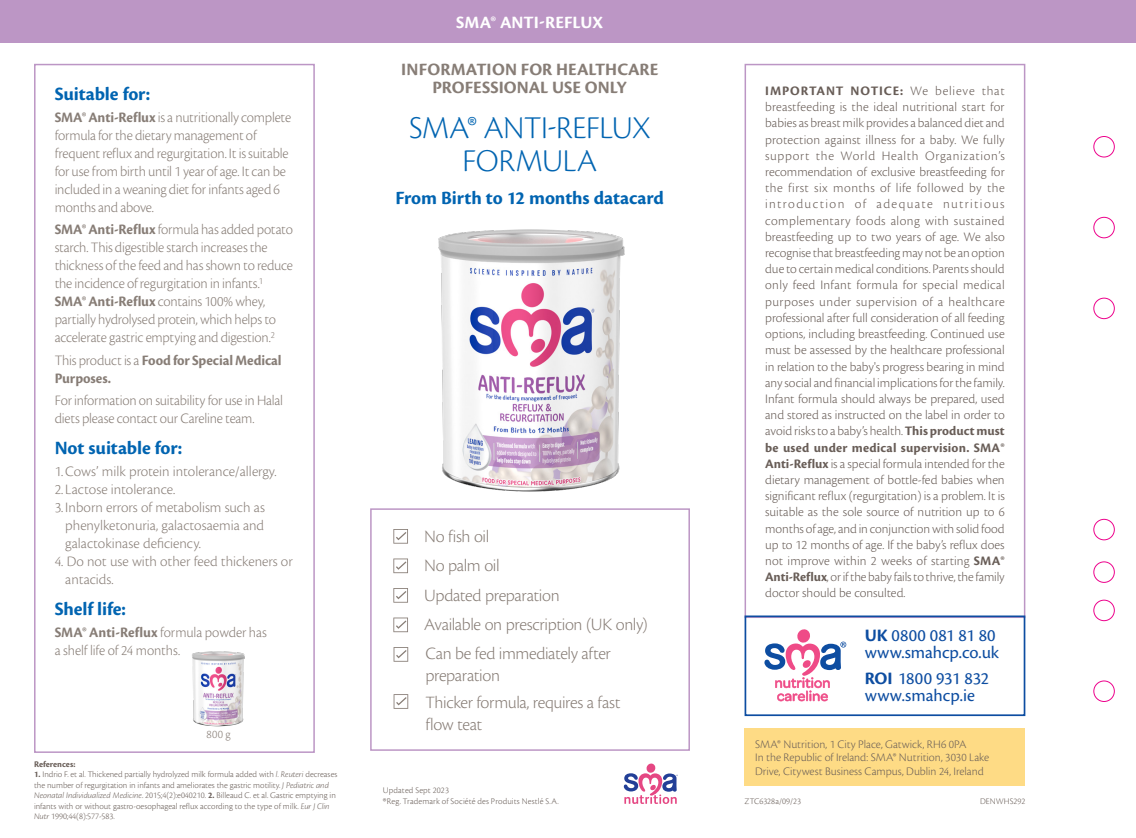
<style>
.page{position:relative;width:1136px;height:838px;background:#fff}
.page>*{position:absolute;margin:0;border:0;box-sizing:border-box;transform-origin:0 0}
.t1{font:300 33px/33px "Cronos Pro";letter-spacing:-.01em;color:#0164b1;text-align:center}
._1_0_Subtitles{font:700 19.5px "Cronos Pro";letter-spacing:-.005em;color:#0164b1}
.t2{font:18.15px/17px "Cronos Pro";color:#0d4da1}
.t3{font:300 18px/21.6px "Cronos Pro";letter-spacing:-.02em;color:#877d76}
.t4{font:700 18px "Cronos Pro";letter-spacing:.005em;color:#877d76}
.t5{font:700 18px "Cronos Pro";color:#fff}
.Body_copy{font:300 15px/18px "Cronos Pro";letter-spacing:-.01em;color:#877d76}
.Body_copy-2{font:700 15px/18px "Cronos Pro";letter-spacing:-.005em;color:#877d76}
.notice{font:300 13.5px/16.2px "Cronos Pro";letter-spacing:-.005em;color:#685d57;text-align:justify}
.t6{font:300 12px/13.5px "Cronos Pro";color:#685d57}
.t7{font:300 12px "Cronos Pro";color:#877d76}
.t8{font:300 9px/10.5px "Cronos Pro";color:#685d57}
.t9{font:700 9px "Cronos Pro";color:#685d57}
.s1{font-weight:700}
.s2{font-weight:300}
.s3{font-style:italic}
.s4{font-size:12px}
</style>
<div class="page">
<img style="left:438px;top:229px;width:187px;height:263px">
<img style="left:192px;top:651px;width:53px;height:76px">
<div style="left:34px;top:64px;width:281px;height:689px;border:2px solid #bc96c5"></div>
<div style="left:744px;top:728px;width:281px;height:57px;background:#fedb85"></div>
<div style="left:744px;top:64px;width:281px;height:554px;border:2px solid #bc96c5"></div>
<div style="left:0;top:0;width:1135px;height:43px;background:#bc96c5"></div>
<div style="left:744px;top:615px;width:281px;height:101px;border:2px solid #0d4da1"></div>
<svg style="left:764px;top:629px;width:82px;height:72px"></svg>
<svg style="left:623px;top:763px;width:54px;height:41px"></svg>
<div style="left:370px;top:508px;width:320px;height:243px;border:2px solid #bc96c5"></div>
<svg style="left:393px;top:529px;width:15px;height:14px"></svg>
<svg style="left:393px;top:558px;width:15px;height:15px"></svg>
<svg style="left:393px;top:588px;width:15px;height:14px"></svg>
<svg style="left:393px;top:617px;width:15px;height:15px"></svg>
<svg style="left:393px;top:647px;width:15px;height:14px"></svg>
<svg style="left:393px;top:694px;width:15px;height:15px"></svg>
<div style="left:1093px;top:136px;width:21px;height:21px;border:1px solid #ed028c;border-radius:50%"></div>
<div style="left:1093px;top:217px;width:21px;height:21px;border:1px solid #ed028c;border-radius:50%"></div>
<div style="left:1093px;top:298px;width:21px;height:21px;border:1px solid #ed028c;border-radius:50%"></div>
<div style="left:1093px;top:519px;width:21px;height:21px;border:1px solid #ed028c;border-radius:50%"></div>
<div style="left:1093px;top:561px;width:21px;height:22px;border:1px solid #ed028c;border-radius:50%"></div>
<div style="left:1093px;top:600px;width:21px;height:21px;border:1px solid #ed028c;border-radius:50%"></div>
<div style="left:1093px;top:680px;width:21px;height:22px;border:1px solid #ed028c;border-radius:50%"></div>
<p class="_1_0_Subtitles" style="left:55px;top:82px;width:97px">Suitable for:</p>
<p class="Body_copy" style="left:55px;top:108px;width:238px"><span class="s1">SMA® Anti-Reflux</span> is a nutritionally complete formula for the dietary management of frequent reflux and regurgitation. It is suitable for use from birth until 1 year of age. It can be included in a weaning diet for infants aged 6 months and above.</p>
<p class="Body_copy" style="left:55px;top:220px;width:240px"><span class="s1">SMA® Anti-Reflux</span> formula has added potato starch. This digestible starch increases the thickness of the feed and has shown to reduce the incidence of regurgitation in infants.<sup>1<br></sup><span class="s1">SMA® Anti-Reflux</span> contains 100% whey, partially hydrolysed protein, which helps to accelerate gastric emptying and digestion.<sup>2</sup></p>
<p class="Body_copy-2" style="left:55px;top:351px;width:228px"><span class="s2">This product is a</span> Food for Special Medical<br>Purposes.</p>
<p class="Body_copy" style="left:55px;top:391px;width:230px">For information on suitability for use in Halal diets please contact our Careline team.</p>
<p class="_1_0_Subtitles" style="left:55px;top:436px;width:129px">Not suitable for:</p>
<p class="Body_copy" style="left:55px;top:462px;width:223px">1.Cows’ milk protein intolerance/allergy.</p>
<p class="Body_copy" style="left:55px;top:480px;width:122px">2. Lactose intolerance.</p>
<p class="Body_copy" style="left:65px;top:498px;width:201px;text-align:justify;text-indent:-11px">3. Inborn errors of metabolism such as phenylketonuria, galactosaemia and galactokinase deficiency.</p>
<p class="Body_copy" style="left:55px;top:552px;width:240px">4. Do not use with other feed thickeners or</p>
<p class="Body_copy" style="left:65px;top:570px;width:50px">antacids.</p>
<p class="_1_0_Subtitles" style="left:55px;top:598px;width:73px">Shelf life:</p>
<p class="Body_copy" style="left:55px;top:623px;width:214px"><span class="s1">SMA® Anti-Reflux</span> formula powder has a shelf life of 24 months.</p>
<p class="t7" style="left:207px;top:727px;width:26px">800 g</p>
<p class="t9" style="left:34px;top:759px;width:43px">References:</p>
<p class="t8" style="left:34px;top:769px;width:305px"><span class="s1">1.</span> Indrio F. et al. Thickened partially hydrolyzed milk formula added with <span class="s3">l. Reuteri</span> decreases the number of regurgitation in infants and ameliorates the gastric motility. <span class="s3">J Pediatric and Neonatal Individualized Medicine</span>. 2015;4(2):e040210. <span class="s1">2.</span> Billeaud C. et al. Gastric emptying in infants with or without gastro-oesophageal reflux according to the type of milk. <span class="s3">Eur J Clin Nutr</span> 1990;44(8):577-583.</p>
<p class="t5" style="left:456px;top:12px;width:148px">SMA® ANTI-REFLUX</p>
<p class="t4" style="left:401px;top:59px;width:259px">INFORMATION FOR HEALTHCARE</p>
<p class="t4" style="left:432px;top:77px;width:196px">PROFESSIONAL USE ONLY</p>
<p class="t1" style="left:409px;top:112px;width:242px">SMA® ANTI-REFLUX<br>FORMULA</p>
<p class="_1_0_Subtitles" style="left:395px;top:186px;width:270px">From Birth to 12 months datacard</p>
<p class="t3" style="left:424px;top:525px;width:67px">No fish oil</p>
<p class="t3" style="left:424px;top:554px;width:77px">No palm oil</p>
<p class="t3" style="left:424px;top:584px;width:137px">Updated preparation</p>
<p class="t3" style="left:424px;top:613px;width:225px">Available on prescription (UK only)</p>
<p class="t3" style="left:425px;top:643px;width:187px">Can be fed immediately after preparation</p>
<p class="t3" style="left:425px;top:691px;width:197px">Thicker formula, requires a fast flow teat</p>
<p class="t8" style="left:383px;top:785px;width:177px">Updated Sept 2023<br><span class="s4">®</span>Reg. Trademark of Société des Produits Nestlé S.A.</p>
<p class="notice" style="left:765px;top:83px;width:241px"><span class="s1">IMPORTANT NOTICE:</span> We believe that breastfeeding is the ideal nutritional start for babies as breast milk provides a balanced diet and protection against illness for a baby. We fully support the World Health Organization’s recommendation of exclusive breastfeeding for the first six months of life followed by the introduction of adequate nutritious complementary foods along with sustained breastfeeding up to two years of age. We also recognise that breastfeeding may not be an option due to certain medical conditions. Parents should only feed Infant formula for special medical purposes under supervision of a healthcare professional after full consideration of all feeding options, including breastfeeding. Continued use must be assessed by the healthcare professional in relation to the baby's progress bearing in mind any social and financial implications for the family.<br>Infant formula should always be prepared, used and stored as instructed on the label in order to avoid risks to a baby’s health. <span class="s1">This product must be used under medical supervision. SMA® Anti-Reflux</span> is a special formula intended for the dietary management of bottle-fed babies when significant reflux (regurgitation) is a problem. It is suitable as the sole source of nutrition up to 6 months of age, and in conjunction with solid food up to 12 months of age. If the baby’s reflux does not improve within 2 weeks of starting <span class="s1">SMA® Anti-Reflux</span>, or if the baby fails to thrive, the family doctor should be consulted.</p>
<p class="t2" style="left:864px;top:627px;width:136px"><span class="s1">UK</span> 0800 081 81 80 www.smahcp.co.uk</p>
<p class="t2" style="left:864px;top:670px;width:126px"><span class="s1">ROI</span> 1800 931 832 www.smahcp.ie</p>
<p class="t6" style="left:755px;top:737px;width:213px">SMA® Nutrition, 1 City Place, Gatwick, RH6 0PA</p>
<p class="t6" style="left:755px;top:751px;width:235px">In the Republic of Ireland: SMA® Nutrition, 3030 Lake<br>Drive, Citywest Business Campus, Dublin 24, Ireland</p>
<p class="t8" style="left:744px;top:796px;width:58px">ZTC6328a/09/23</p>
<p class="t8" style="left:979px;top:796px;width:47px">DENWHS292</p>
</div>
